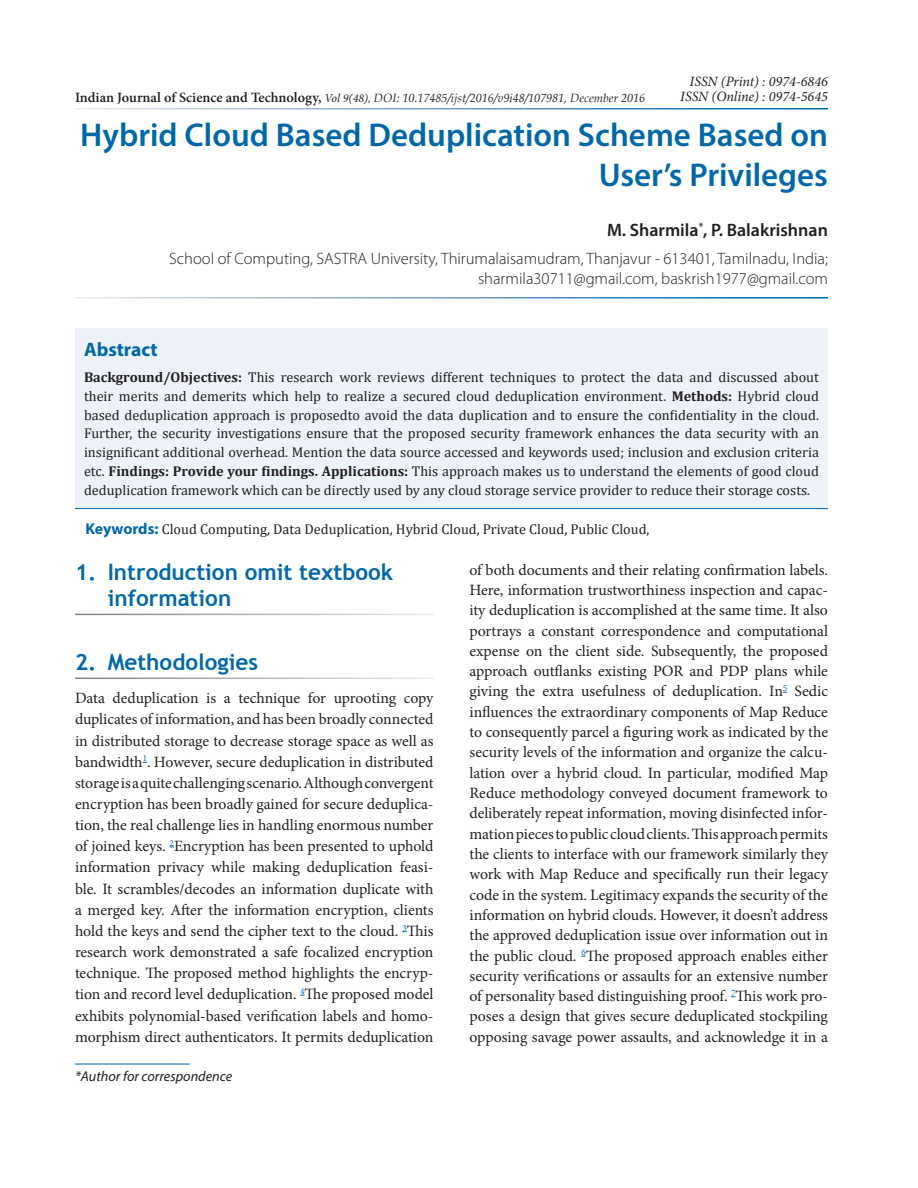
<style>
.page{position:relative;width:918px;height:1188px;background:#fff}
.page>*{position:absolute;margin:0;border:0;box-sizing:border-box;transform-origin:0 0}
.AT{font:600 33px/40.5px "Myriad Pro";color:#0068a9;text-align:right}
.t1{font:700 22.5px/26.4px "Trebuchet MS";color:#0068a9}
.Abs_Head{font:700 19.5px "Myriad Pro";color:#0068a9}
.Author{font:600 18px "Myriad Pro";color:#231f20}
.Affiliation{font:300 16.5px/19.5px "Myriad Pro";color:#231f20;text-align:right}
.Text{font:15.75px/20.2px "Minion Pro";letter-spacing:-.005em;color:#231f20;text-align:justify}
.Abs_Text1{font:14.25px/18.8px "Cambria";color:#231f20;text-align:justify}
.Keyword{font:14.25px "Cambria";color:#231f20}
.t2{font:italic 14.25px "Minion Pro";color:#231f20}
.Footnote1{font:italic 14.25px "Myriad Pro";color:#231f20}
.t3{font:italic 12px "Book Antiqua";color:#231f20}
.s1{font-family:"Minion Pro";font-weight:600;font-style:normal;font-size:14.25px}
.s2{font-family:"Minion Pro"}
.s3{font-weight:700}
.s4{font-family:"Myriad Pro";font-weight:700;font-size:15.75px;color:#0068a9}
</style>
<div class="page">
<div style="left:75px;top:328px;width:753px;height:181px;background:#edf2f8"></div>
<hr style="left:75px;top:508px;width:753px;height:1px;background:#0068a9">
<hr style="left:75px;top:1064px;width:115px;height:1px;background:#0068a9">
<p class="t3" style="left:75px;top:89px;width:572px"><span class="s1">Indian Journal of Science and Technology,</span> <span class="s2">Vol 9(48),</span> DOI: 10.17485/ijst/2016/v9i48/107981, December 2016</p>
<p class="t2" style="left:690px;top:72px;width:140px">ISSN (Print) : 0974-6846</p>
<p class="t2" style="left:680px;top:87px;width:149px">ISSN (Online) : 0974-5645</p>
<p class="AT" style="left:80px;top:113px;width:749px">Hybrid Cloud Based Deduplication Scheme Based on<br>User’s Privileges</p>
<p class="Author" style="left:607px;top:218px;width:222px">M. Sharmila<sup>*</sup>, P. Balakrishnan</p>
<p class="Affiliation" style="left:169px;top:249px;width:660px">School of Computing, SASTRA University, Thirumalaisamudram, Thanjavur - 613401, Tamilnadu, India; sharmila30711@gmail.com, baskrish1977@gmail.com</p>
<p class="Abs_Head" style="left:84px;top:337px;width:75px">Abstract</p>
<p class="Abs_Text1" style="left:84px;top:368px;width:737px"><span class="s3">Background/Objectives:</span> This research work reviews different techniques to protect the data and discussed about their merits and demerits which help to realize a secured cloud deduplication environment. <span class="s3">Methods:</span> Hybrid cloud based deduplication approach is proposedto avoid the data duplication and to ensure the confidentiality in the cloud.<br>Further, the security investigations ensure that the proposed security framework enhances the data security with an insignificant additional overhead. Mention the data source accessed and keywords used; inclusion and exclusion criteria etc. <span class="s3">Findings: Provide your findings. Applications:</span> This approach makes us to understand the elements of good cloud deduplication framework which can be directly used by any cloud storage service provider to reduce their storage costs.</p>
<p class="Keyword" style="left:86px;top:521px;width:566px"><span class="s4">Keywords:</span> Cloud Computing, Data Deduplication, Hybrid Cloud, Private Cloud, Public Cloud,</p>
<h1 class="t1" style="left:108px;top:559px;width:287px;text-indent:-33px">1. Introduction omit textbook information</h1>
<p class="Text" style="left:470px;top:560px;width:360px">of both documents and their relating confirmation labels.<br>Here, information trustworthiness inspection and capac&shy;ity deduplication is accomplished at the same time. It also portrays a constant correspondence and computational expense on the client side. Subsequently, the proposed approach outflanks existing POR and PDP plans while giving the extra usefulness of deduplication. In<sup>5</sup> Sedic influences the extraordinary components of Map Reduce to consequently parcel a figuring work as indicated by the security levels of the information and organize the calcu&shy;lation over a hybrid cloud. In particular, modified Map Reduce methodology conveyed document framework to deliberately repeat information, moving disinfected infor&shy;mation pieces to public cloud clients. This approach permits the clients to interface with our framework similarly they work with Map Reduce and specifically run their legacy code in the system. Legitimacy expands the security of the information on hybrid clouds. However, it doesn’t address the approved deduplication issue over information out in the public cloud. <sup>6</sup>The proposed approach enables either security verifications or assaults for an extensive number of personality based distinguishing proof. <sup>7</sup>This work pro&shy;poses a design that gives secure deduplicated stockpiling opposing savage power assaults, and acknowledge it in a</p>
<h1 class="t1" style="left:75px;top:649px;width:185px">2. Methodologies</h1>
<p class="Text" style="left:75px;top:688px;width:360px;line-height:21.1px">Data deduplication is a technique for uprooting copy duplicates of information, and has been broadly connected in distributed storage to decrease storage space as well as bandwidth<sup>1</sup>. However, secure deduplication in distributed storage is a quite challenging scenario. Although convergent encryption has been broadly gained for secure deduplica&shy;tion, the real challenge lies in handling enormous number of joined keys. <sup>2</sup>Encryption has been presented to uphold information privacy while making deduplication feasi&shy;ble. It scrambles/decodes an information duplicate with a merged key. After the information encryption, clients hold the keys and send the cipher text to the cloud. <sup>3</sup>This research work demonstrated a safe focalized encryption technique. The proposed method highlights the encryp&shy;tion and record level deduplication. <sup>4</sup>The proposed model exhibits polynomial-based verification labels and homo&shy;morphism direct authenticators. It permits deduplication</p>
<p class="Footnote1" style="left:75px;top:1067px;width:159px">*Author for correspondence</p>
</div>
